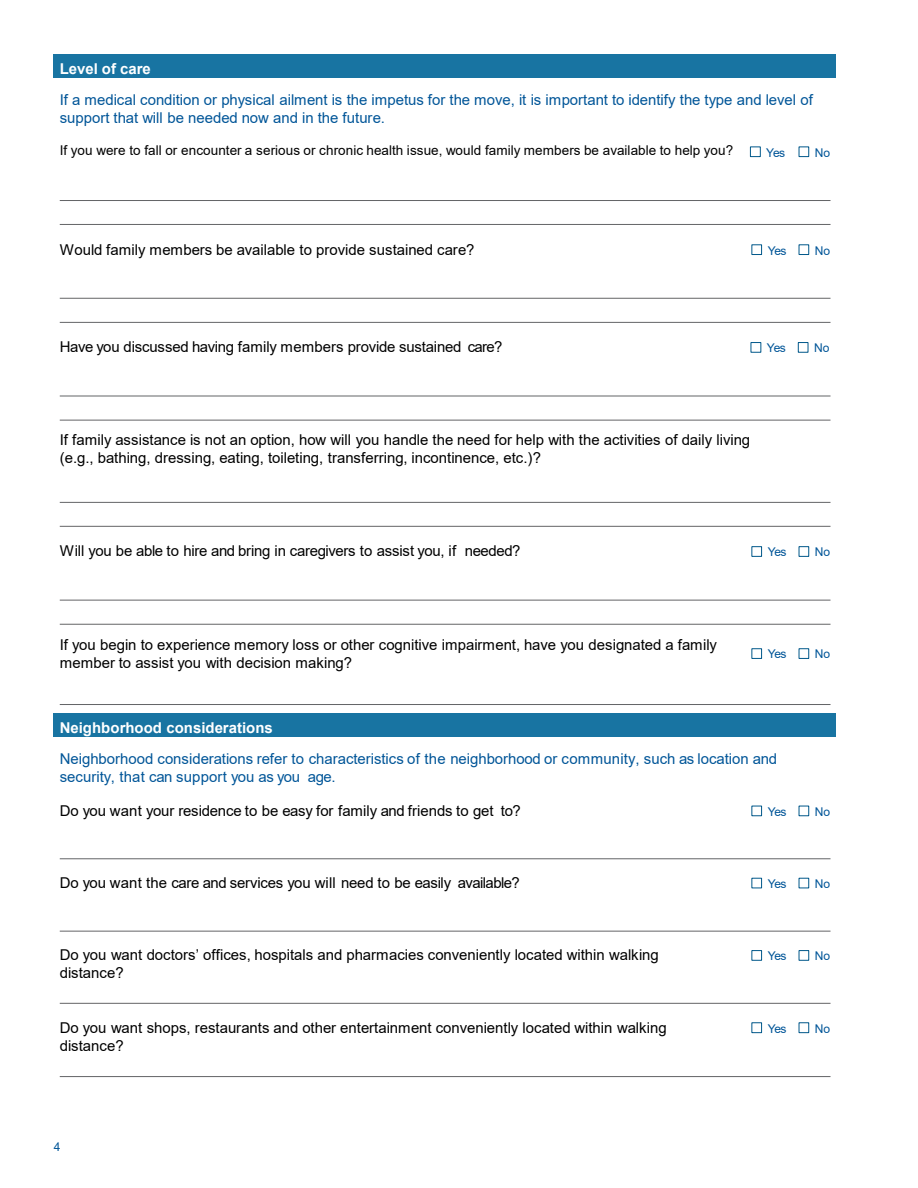
<style>
.page{position:relative;width:918px;height:1188px;background:#fff}
.page>*{position:absolute;margin:0;border:0;box-sizing:border-box;transform-origin:0 0}
.t1{font:15px/18px "Arial";color:#000}
.t2{font:15px/18px "Arial";color:#005598}
.t3{font:15px "Arial";letter-spacing:-.02em;color:#000}
.t4{font:700 15px "Arial";color:#fff}
.t5{font:13.5px "Arial";letter-spacing:.005em;color:#000}
.t6{font:12px "Arial";letter-spacing:-.05em;color:#005598}
</style>
<div class="page">
<div style="left:53px;top:54px;width:783px;height:24px;background:#1874a2"></div>
<hr style="left:60px;top:200px;width:771px;height:1px;background:#636466">
<hr style="left:60px;top:224px;width:771px;height:1px;background:#636466">
<hr style="left:60px;top:298px;width:771px;height:1px;background:#636466">
<hr style="left:60px;top:322px;width:771px;height:1px;background:#636466">
<hr style="left:60px;top:396px;width:771px;height:1px;background:#636466">
<hr style="left:60px;top:420px;width:771px;height:1px;background:#636466">
<hr style="left:60px;top:502px;width:771px;height:1px;background:#636466">
<hr style="left:60px;top:526px;width:771px;height:1px;background:#636466">
<hr style="left:60px;top:600px;width:771px;height:1px;background:#636466">
<hr style="left:60px;top:624px;width:771px;height:1px;background:#636466">
<hr style="left:60px;top:704px;width:771px;height:1px;background:#636466">
<div style="left:53px;top:713px;width:783px;height:24px;background:#1874a2"></div>
<hr style="left:60px;top:858px;width:771px;height:1px;background:#636466">
<hr style="left:60px;top:931px;width:771px;height:1px;background:#636466">
<hr style="left:60px;top:1003px;width:771px;height:1px;background:#636466">
<hr style="left:60px;top:1076px;width:771px;height:1px;background:#636466">
<div style="left:750px;top:147px;width:11px;height:10px;border:1px solid #00588a"></div>
<div style="left:751px;top:244px;width:11px;height:11px;border:1px solid #00588a"></div>
<div style="left:799px;top:244px;width:10px;height:11px;border:1px solid #00588a"></div>
<div style="left:751px;top:342px;width:10px;height:11px;border:1px solid #00588a"></div>
<div style="left:798px;top:342px;width:10px;height:11px;border:1px solid #00588a"></div>
<div style="left:751px;top:546px;width:11px;height:11px;border:1px solid #00588a"></div>
<div style="left:799px;top:546px;width:10px;height:11px;border:1px solid #00588a"></div>
<div style="left:751px;top:648px;width:11px;height:11px;border:1px solid #00588a"></div>
<div style="left:799px;top:648px;width:10px;height:11px;border:1px solid #00588a"></div>
<div style="left:751px;top:806px;width:11px;height:10px;border:1px solid #00588a"></div>
<div style="left:751px;top:878px;width:11px;height:10px;border:1px solid #00588a"></div>
<div style="left:751px;top:950px;width:11px;height:11px;border:1px solid #00588a"></div>
<div style="left:799px;top:950px;width:10px;height:11px;border:1px solid #00588a"></div>
<div style="left:751px;top:1022px;width:11px;height:11px;border:1px solid #00588a"></div>
<div style="left:799px;top:1022px;width:10px;height:11px;border:1px solid #00588a"></div>
<div style="left:799px;top:147px;width:10px;height:10px;border:1px solid #00588a"></div>
<p class="t4" style="left:60px;top:58px;width:93px">Level of care</p>
<p class="t2" style="left:60px;top:91px;width:755px">If a medical condition or physical ailment is the impetus for the move, it is important to identify the type and level of support that will be needed now and in the future.</p>
<p class="t5" style="left:60px;top:141px;width:675px">If you were to fall or encounter a serious or chronic health issue, would family members be available to help you?</p>
<p class="t6" style="left:766px;top:144px;width:20px">Yes</p>
<p class="t6" style="left:815px;top:144px;width:17px">No</p>
<p class="t1" style="left:60px;top:240px;width:416px">Would family members be available to provide sustained care?</p>
<p class="t6" style="left:768px;top:242px;width:20px">Yes</p>
<p class="t6" style="left:815px;top:242px;width:17px">No</p>
<p class="t1" style="left:60px;top:338px;width:444px">Have you discussed having family members provide sustained care?</p>
<p class="t6" style="left:767px;top:340px;width:20px">Yes</p>
<p class="t6" style="left:814px;top:340px;width:17px">No</p>
<p class="t1" style="left:60px;top:431px;width:692px">If family assistance is not an option, how will you handle the need for help with the activities of daily living (e.g., bathing, dressing, eating, toileting, transferring, incontinence, etc.)?</p>
<p class="t3" style="left:60px;top:541px;width:462px">Will you be able to hire and bring in caregivers to assist you, if needed?</p>
<p class="t6" style="left:768px;top:544px;width:20px">Yes</p>
<p class="t6" style="left:815px;top:544px;width:17px">No</p>
<p class="t1" style="left:60px;top:635px;width:659px">If you begin to experience memory loss or other cognitive impairment, have you designated a family member to assist you with decision making?</p>
<p class="t6" style="left:768px;top:646px;width:20px">Yes</p>
<p class="t6" style="left:815px;top:646px;width:17px">No</p>
<p class="t4" style="left:60px;top:717px;width:215px">Neighborhood considerations</p>
<p class="t2" style="left:60px;top:750px;width:719px">Neighborhood considerations refer to characteristics of the neighborhood or community, such as location and security, that can support you as you age.</p>
<p class="t1" style="left:60px;top:801px;width:463px">Do you want your residence to be easy for family and friends to get to?</p>
<p class="t6" style="left:768px;top:803px;width:20px">Yes</p>
<p class="t6" style="left:815px;top:803px;width:17px">No</p>
<p class="t1" style="left:60px;top:874px;width:462px">Do you want the care and services you will need to be easily available?</p>
<p class="t6" style="left:768px;top:876px;width:20px">Yes</p>
<p class="t6" style="left:815px;top:876px;width:17px">No</p>
<p class="t1" style="left:60px;top:946px;width:601px">Do you want doctors’ offices, hospitals and pharmacies conveniently located within walking distance?</p>
<p class="t6" style="left:768px;top:948px;width:20px">Yes</p>
<p class="t6" style="left:815px;top:948px;width:17px">No</p>
<p class="t1" style="left:60px;top:1018px;width:609px">Do you want shops, restaurants and other entertainment conveniently located within walking distance?</p>
<p class="t6" style="left:768px;top:1020px;width:20px">Yes</p>
<p class="t6" style="left:815px;top:1020px;width:17px">No</p>
<p class="t6" style="left:54px;top:1139px;width:8px">4</p>
</div>
